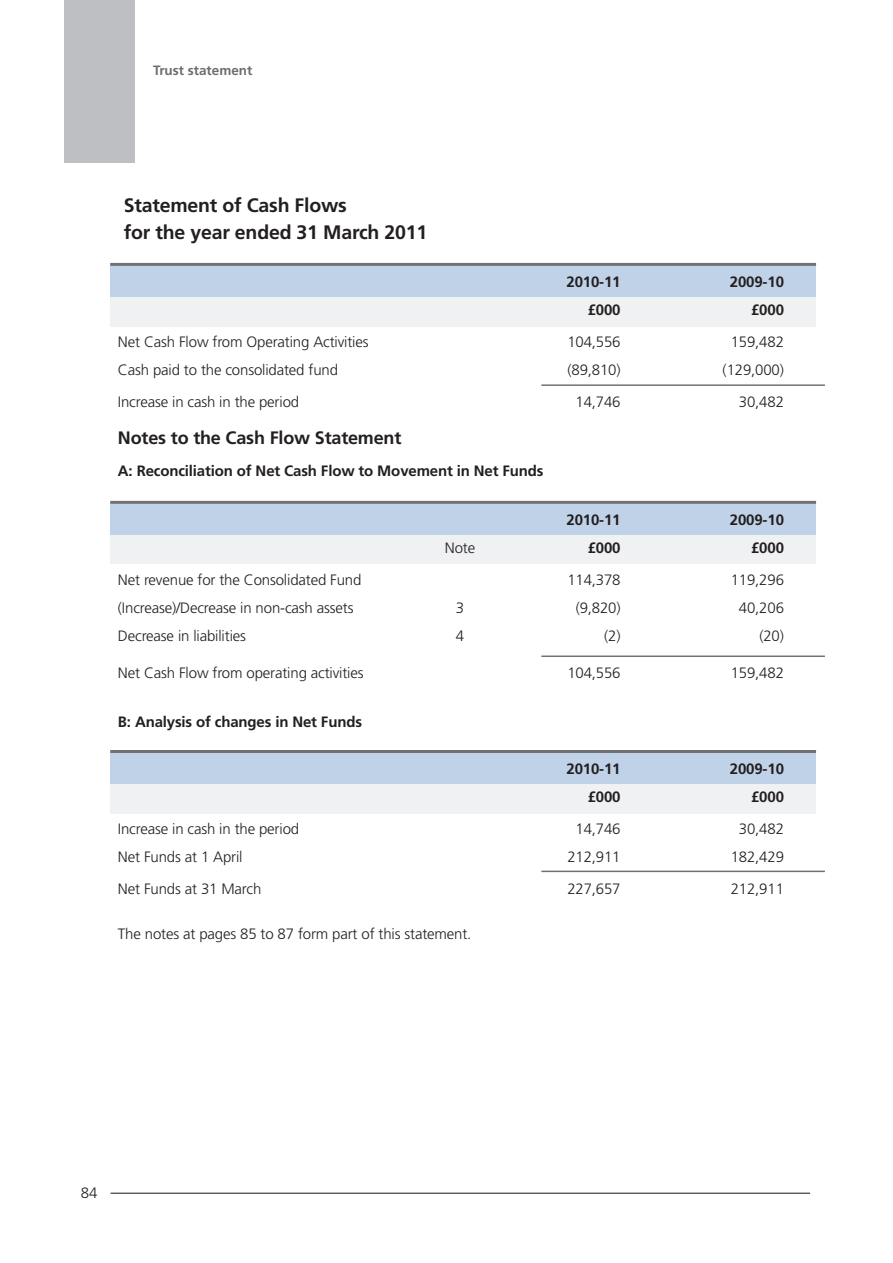
<style>
.page{position:relative;width:893px;height:1263px;background:#fff}
.page>*{position:absolute;margin:0;border:0;box-sizing:border-box;transform-origin:0 0}
.t1{font:700 19.5px "Frutiger LT Std";letter-spacing:-.01em;color:#231f20}
.t2{font:700 18px "Frutiger LT Std";letter-spacing:-.01em;color:#231f20}
.t3{font:300 15px "Frutiger LT Std";letter-spacing:-.01em;color:#231f20}
.t4{font:700 15px "Frutiger LT Std";letter-spacing:-.01em;color:#231f20}
.t5{font:700 13.5px "Frutiger LT Std";color:#6c6d70}
</style>
<div class="page">
<div style="left:110px;top:295px;width:706px;height:31px;background:#f0f1f2"></div>
<div style="left:110px;top:533px;width:706px;height:31px;background:#f0f1f2"></div>
<div style="left:110px;top:782px;width:706px;height:31px;background:#f0f1f2"></div>
<hr style="left:541px;top:384px;width:284px;height:2px;background:#717074">
<hr style="left:541px;top:655px;width:284px;height:2px;background:#717074">
<hr style="left:541px;top:871px;width:284px;height:1px;background:#717074">
<div style="left:110px;top:266px;width:706px;height:31px;background:#c0d2e8"></div>
<div style="left:110px;top:504px;width:706px;height:31px;background:#c0d2e8"></div>
<div style="left:110px;top:753px;width:706px;height:31px;background:#c0d2e8"></div>
<hr style="left:110px;top:263px;width:706px;height:3px;background:#717074">
<hr style="left:110px;top:501px;width:706px;height:3px;background:#717074">
<hr style="left:110px;top:750px;width:706px;height:3px;background:#717074">
<div style="left:64px;top:0;width:71px;height:162px;background:#bebfc2"></div>
<hr style="left:111px;top:1193px;width:699px;height:1px;background:#231f20">
<p class="t5" style="left:153px;top:62px;width:101px">Trust statement</p>
<p class="t1" style="left:124px;top:194px;width:225px">Statement of Cash Flows</p>
<p class="t1" style="left:124px;top:221px;width:305px">for the year ended 31 March 2011</p>
<p class="t4" style="left:566px;top:273px;width:56px">2010-11</p>
<p class="t4" style="left:730px;top:273px;width:56px">2009-10</p>
<p class="t4" style="left:588px;top:301px;width:34px">£000</p>
<p class="t4" style="left:751px;top:301px;width:34px">£000</p>
<p class="t3" style="left:118px;top:333px;width:252px">Net Cash Flow from Operating Activities</p>
<p class="t3" style="left:567px;top:333px;width:55px">104,556</p>
<p class="t3" style="left:731px;top:333px;width:55px">159,482</p>
<p class="t3" style="left:118px;top:361px;width:222px">Cash paid to the consolidated fund</p>
<p class="t3" style="left:567px;top:361px;width:55px">(89,810)</p>
<p class="t3" style="left:723px;top:361px;width:63px">(129,000)</p>
<p class="t3" style="left:118px;top:394px;width:183px">Increase in cash in the period</p>
<p class="t3" style="left:575px;top:394px;width:47px">14,746</p>
<p class="t3" style="left:739px;top:394px;width:47px">30,482</p>
<p class="t2" style="left:118px;top:427px;width:285px">Notes to the Cash Flow Statement</p>
<p class="t4" style="left:118px;top:462px;width:427px">A: Reconciliation of Net Cash Flow to Movement in Net Funds</p>
<p class="t4" style="left:566px;top:511px;width:56px">2010-11</p>
<p class="t4" style="left:730px;top:511px;width:56px">2009-10</p>
<p class="t3" style="left:445px;top:539px;width:32px">Note</p>
<p class="t4" style="left:588px;top:539px;width:34px">£000</p>
<p class="t4" style="left:751px;top:539px;width:34px">£000</p>
<p class="t3" style="left:118px;top:571px;width:245px">Net revenue for the Consolidated Fund</p>
<p class="t3" style="left:567px;top:571px;width:55px">114,378</p>
<p class="t3" style="left:731px;top:571px;width:55px">119,296</p>
<p class="t3" style="left:118px;top:599px;width:237px">(Increase)/Decrease in non-cash assets</p>
<p class="t3" style="left:456px;top:599px;width:10px">3</p>
<p class="t3" style="left:576px;top:599px;width:46px">(9,820)</p>
<p class="t3" style="left:739px;top:599px;width:47px">40,206</p>
<p class="t3" style="left:118px;top:627px;width:130px">Decrease in liabilities</p>
<p class="t3" style="left:456px;top:627px;width:10px">4</p>
<p class="t3" style="left:604px;top:627px;width:18px">(2)</p>
<p class="t3" style="left:759px;top:627px;width:26px">(20)</p>
<p class="t3" style="left:118px;top:664px;width:247px">Net Cash Flow from operating activities</p>
<p class="t3" style="left:567px;top:664px;width:55px">104,556</p>
<p class="t3" style="left:731px;top:664px;width:55px">159,482</p>
<p class="t4" style="left:118px;top:713px;width:246px">B: Analysis of changes in Net Funds</p>
<p class="t4" style="left:566px;top:760px;width:56px">2010-11</p>
<p class="t4" style="left:730px;top:760px;width:56px">2009-10</p>
<p class="t4" style="left:588px;top:788px;width:34px">£000</p>
<p class="t4" style="left:751px;top:788px;width:34px">£000</p>
<p class="t3" style="left:118px;top:820px;width:183px">Increase in cash in the period</p>
<p class="t3" style="left:575px;top:820px;width:47px">14,746</p>
<p class="t3" style="left:739px;top:820px;width:47px">30,482</p>
<p class="t3" style="left:118px;top:848px;width:126px">Net Funds at 1 April</p>
<p class="t3" style="left:567px;top:848px;width:55px">212,911</p>
<p class="t3" style="left:731px;top:848px;width:55px">182,429</p>
<p class="t3" style="left:118px;top:881px;width:145px">Net Funds at 31 March</p>
<p class="t3" style="left:567px;top:881px;width:55px">227,657</p>
<p class="t3" style="left:731px;top:881px;width:55px">212,911</p>
<p class="t3" style="left:118px;top:926px;width:355px">The notes at pages 85 to 87 form part of this statement.</p>
<p class="t3" style="left:81px;top:1184px;width:18px">84</p>
</div>
